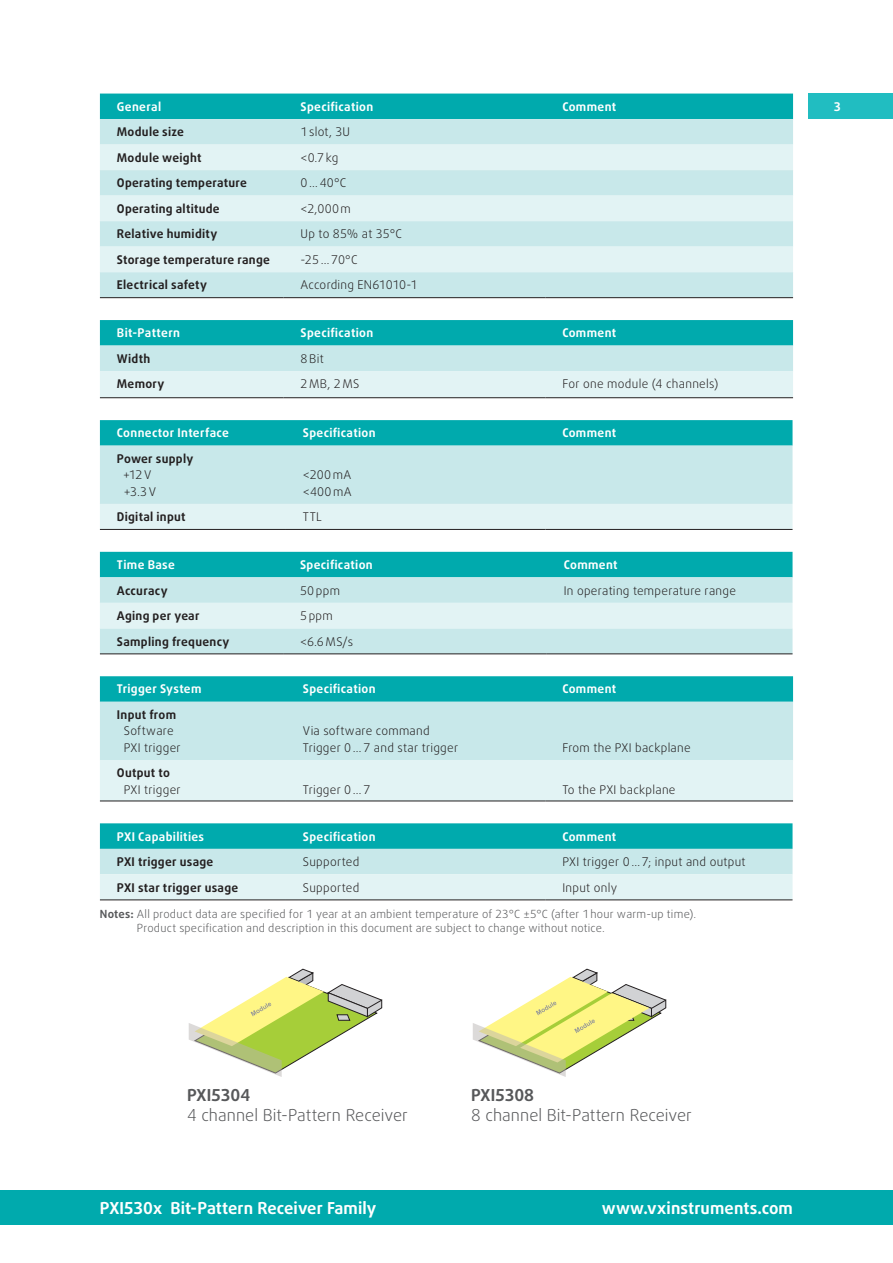
<style>
.page{position:relative;width:893px;height:1263px;background:#fff}
.page>*{position:absolute;margin:0;border:0;box-sizing:border-box;transform-origin:0 0}
.t1{font:300 16.5px "Daxline Pro";color:#57585a}
.t2{font:700 16.5px "Daxline Pro";letter-spacing:.005em;color:#fff}
.t3{font:700 16.5px "Daxline Pro";letter-spacing:-.01em;color:#57585a}
.Tabelle{font:300 12px/16.5px "Daxline Pro";letter-spacing:.025em;color:#231f20}
.Tabelle-2{font:700 12px/16.5px "Daxline Pro";letter-spacing:.025em;color:#231f20}
.Tabelle_Überschrift{font:700 12px "Daxline Pro";letter-spacing:.025em;color:#fff}
.Tabelle-3{font:300 12px "Daxline Pro";letter-spacing:.005em;color:#231f20}
.Kleingedruckt{font:300 11.25px/13.5px "Daxline Pro";letter-spacing:.02em;color:#57585a}
.s1{font-weight:300}
.s2{font-weight:700}
</style>
<div class="page">
<div style="left:0;top:1191px;width:893px;height:34px;background:#00aaad"></div>
<div style="left:808px;top:94px;width:85px;height:25px;background:#21bdc1"></div>
<svg style="left:189px;top:969px;width:193px;height:108px"></svg>
<svg style="left:473px;top:969px;width:193px;height:108px"></svg>
<div style="left:100px;top:94px;width:693px;height:25px;background:#00aaad"></div>
<div style="left:100px;top:119px;width:693px;height:178px;background:#c8e8ea"></div>
<svg style="left:100px;top:145px;width:693px;height:127px;background:#d7eef0"></svg>
<hr style="left:100px;top:297px;width:184px;height:1px;background:#231f20">
<hr style="left:284px;top:297px;width:261px;height:1px;background:#231f20">
<hr style="left:545px;top:297px;width:248px;height:1px;background:#231f20">
<svg style="left:100px;top:320px;width:693px;height:77px;background:#8fd7d9"></svg>
<hr style="left:100px;top:397px;width:184px;height:1px;background:#231f20">
<hr style="left:284px;top:397px;width:261px;height:1px;background:#231f20">
<hr style="left:545px;top:397px;width:248px;height:1px;background:#231f20">
<svg style="left:100px;top:420px;width:692px;height:109px;background:#9fdcde"></svg>
<hr style="left:100px;top:529px;width:186px;height:1px;background:#231f20">
<hr style="left:286px;top:529px;width:259px;height:1px;background:#231f20">
<hr style="left:545px;top:529px;width:247px;height:1px;background:#231f20">
<div style="left:100px;top:552px;width:692px;height:25px;background:#00aaad"></div>
<div style="left:100px;top:577px;width:692px;height:76px;background:#c8e8ea"></div>
<div style="left:100px;top:603px;width:692px;height:25px;background:#e2f3f4"></div>
<hr style="left:100px;top:653px;width:183px;height:1px;background:#231f20">
<hr style="left:283px;top:653px;width:264px;height:1px;background:#231f20">
<hr style="left:547px;top:653px;width:245px;height:1px;background:#231f20">
<svg style="left:100px;top:676px;width:693px;height:124px;background:#a7dee0"></svg>
<hr style="left:100px;top:800px;width:186px;height:1px;background:#231f20">
<hr style="left:286px;top:800px;width:259px;height:1px;background:#231f20">
<hr style="left:545px;top:800px;width:248px;height:1px;background:#231f20">
<svg style="left:100px;top:823px;width:692px;height:76px;background:#8ed7d9"></svg>
<hr style="left:100px;top:899px;width:186px;height:1px;background:#231f20">
<hr style="left:286px;top:899px;width:259px;height:1px;background:#231f20">
<hr style="left:545px;top:899px;width:247px;height:1px;background:#231f20">
<p class="Tabelle_Überschrift" style="left:117px;top:98px;width:46px">General</p>
<p class="Tabelle_Überschrift" style="left:301px;top:98px;width:74px">Specification</p>
<p class="Tabelle_Überschrift" style="left:562px;top:98px;width:55px">Comment</p>
<p class="Tabelle-2" style="left:117px;top:124px;width:69px">Module size</p>
<p class="Tabelle" style="left:301px;top:124px;width:51px">1slot, 3U</p>
<p class="Tabelle-2" style="left:117px;top:149px;width:86px">Module weight</p>
<p class="Tabelle" style="left:301px;top:149px;width:39px">&lt;0.7kg</p>
<p class="Tabelle-2" style="left:117px;top:175px;width:131px">Operating temperature</p>
<p class="Tabelle" style="left:301px;top:175px;width:47px">0…40°C</p>
<p class="Tabelle-2" style="left:117px;top:200px;width:104px">Operating altitude</p>
<p class="Tabelle" style="left:301px;top:200px;width:52px">&lt;2,000m</p>
<p class="Tabelle-2" style="left:117px;top:226px;width:102px">Relative humidity</p>
<p class="Tabelle" style="left:301px;top:226px;width:103px">Up to 85% at 35°C</p>
<p class="Tabelle-2" style="left:117px;top:251px;width:155px">Storage temperature range</p>
<p class="Tabelle" style="left:301px;top:251px;width:58px">-25…70°C</p>
<p class="Tabelle-2" style="left:117px;top:277px;width:92px">Electrical safety</p>
<p class="Tabelle-3" style="left:301px;top:277px;width:118px">According EN61010-1</p>
<p class="Tabelle_Überschrift" style="left:117px;top:325px;width:65px">Bit-Pattern</p>
<p class="Tabelle_Überschrift" style="left:301px;top:325px;width:74px">Specification</p>
<p class="Tabelle_Überschrift" style="left:562px;top:325px;width:55px">Comment</p>
<p class="Tabelle-2" style="left:117px;top:350px;width:35px">Width</p>
<p class="Tabelle" style="left:301px;top:350px;width:25px">8Bit</p>
<p class="Tabelle-2" style="left:117px;top:376px;width:49px">Memory</p>
<p class="Tabelle" style="left:301px;top:376px;width:60px">2MB, 2MS</p>
<p class="Tabelle" style="left:562px;top:376px;width:157px">For one module (4 channels)</p>
<p class="Tabelle_Überschrift" style="left:117px;top:425px;width:114px">Connector Interface</p>
<p class="Tabelle_Überschrift" style="left:303px;top:425px;width:74px">Specification</p>
<p class="Tabelle_Überschrift" style="left:562px;top:425px;width:55px">Comment</p>
<p class="Tabelle-2" style="left:123px;top:450px;width:72px;text-indent:-6px">Power supply <span class="s1">+12 V<br>+3.3V</span></p>
<p class="Tabelle" style="left:303px;top:467px;width:50px">&lt;200mA &lt;400mA</p>
<p class="Tabelle-2" style="left:117px;top:509px;width:70px">Digital input</p>
<p class="Tabelle" style="left:303px;top:509px;width:20px">TTL</p>
<p class="Tabelle_Überschrift" style="left:117px;top:557px;width:59px">Time Base</p>
<p class="Tabelle_Überschrift" style="left:300px;top:557px;width:74px">Specification</p>
<p class="Tabelle_Überschrift" style="left:564px;top:557px;width:55px">Comment</p>
<p class="Tabelle-2" style="left:117px;top:582px;width:52px">Accuracy</p>
<p class="Tabelle" style="left:300px;top:582px;width:41px">50ppm</p>
<p class="Tabelle" style="left:564px;top:582px;width:174px">In operating temperature range</p>
<p class="Tabelle-2" style="left:117px;top:608px;width:84px">Aging per year</p>
<p class="Tabelle" style="left:300px;top:608px;width:34px">5ppm</p>
<p class="Tabelle-2" style="left:117px;top:633px;width:114px">Sampling frequency</p>
<p class="Tabelle" style="left:300px;top:633px;width:54px">&lt;6.6MS/s</p>
<p class="Tabelle_Überschrift" style="left:117px;top:681px;width:86px">Trigger System</p>
<p class="Tabelle_Überschrift" style="left:303px;top:681px;width:74px">Specification</p>
<p class="Tabelle_Überschrift" style="left:562px;top:681px;width:55px">Comment</p>
<p class="Tabelle" style="left:117px;top:706px;width:65px;text-align:center"><span class="s2">Input from<br></span>Software<br>PXI trigger</p>
<p class="Tabelle" style="left:303px;top:723px;width:157px">Via software command<br>Trigger 0…7 and star trigger</p>
<p class="Tabelle" style="left:562px;top:739px;width:130px">From the PXI backplane</p>
<p class="Tabelle" style="left:124px;top:765px;width:58px;text-indent:-7px"><span class="s2">Output to<br></span>PXI trigger</p>
<p class="Tabelle" style="left:303px;top:781px;width:69px">Trigger 0…7</p>
<p class="Tabelle" style="left:562px;top:781px;width:115px">To the PXI backplane</p>
<p class="Tabelle_Überschrift" style="left:117px;top:828px;width:89px">PXI Capabilities</p>
<p class="Tabelle_Überschrift" style="left:303px;top:828px;width:74px">Specification</p>
<p class="Tabelle_Überschrift" style="left:562px;top:828px;width:55px">Comment</p>
<p class="Tabelle-2" style="left:117px;top:854px;width:98px">PXI trigger usage</p>
<p class="Tabelle" style="left:303px;top:854px;width:58px">Supported</p>
<p class="Tabelle" style="left:562px;top:854px;width:185px">PXI trigger 0…7; input and output</p>
<p class="Tabelle-2" style="left:117px;top:879px;width:123px">PXI star trigger usage</p>
<p class="Tabelle" style="left:303px;top:879px;width:58px">Supported</p>
<p class="Tabelle" style="left:562px;top:879px;width:56px">Input only</p>
<p class="Kleingedruckt" style="left:137px;top:907px;width:561px;text-indent:-37px"><span class="s2">Notes:</span> All product data are specified for 1 year at an ambient temperature of 23°C ±5°C (after 1hour warm-up time).<br>Product specification and description in this document are subject to change without notice.</p>
<p class="Tabelle_Überschrift" style="left:834px;top:98px;width:9px">3</p>
<p class="t3" style="left:187px;top:1084px;width:65px">PXI5304</p>
<p class="t1" style="left:187px;top:1104px;width:222px">4 channel Bit-Pattern Receiver</p>
<p class="t3" style="left:471px;top:1084px;width:65px">PXI5308</p>
<p class="t1" style="left:471px;top:1104px;width:222px">8 channel Bit-Pattern Receiver</p>
<p class="t2" style="left:100px;top:1197px;width:278px">PXI530x Bit-Pattern Receiver Family</p>
<p class="t2" style="left:602px;top:1197px;width:193px">www.vxinstruments.com</p>
</div>
